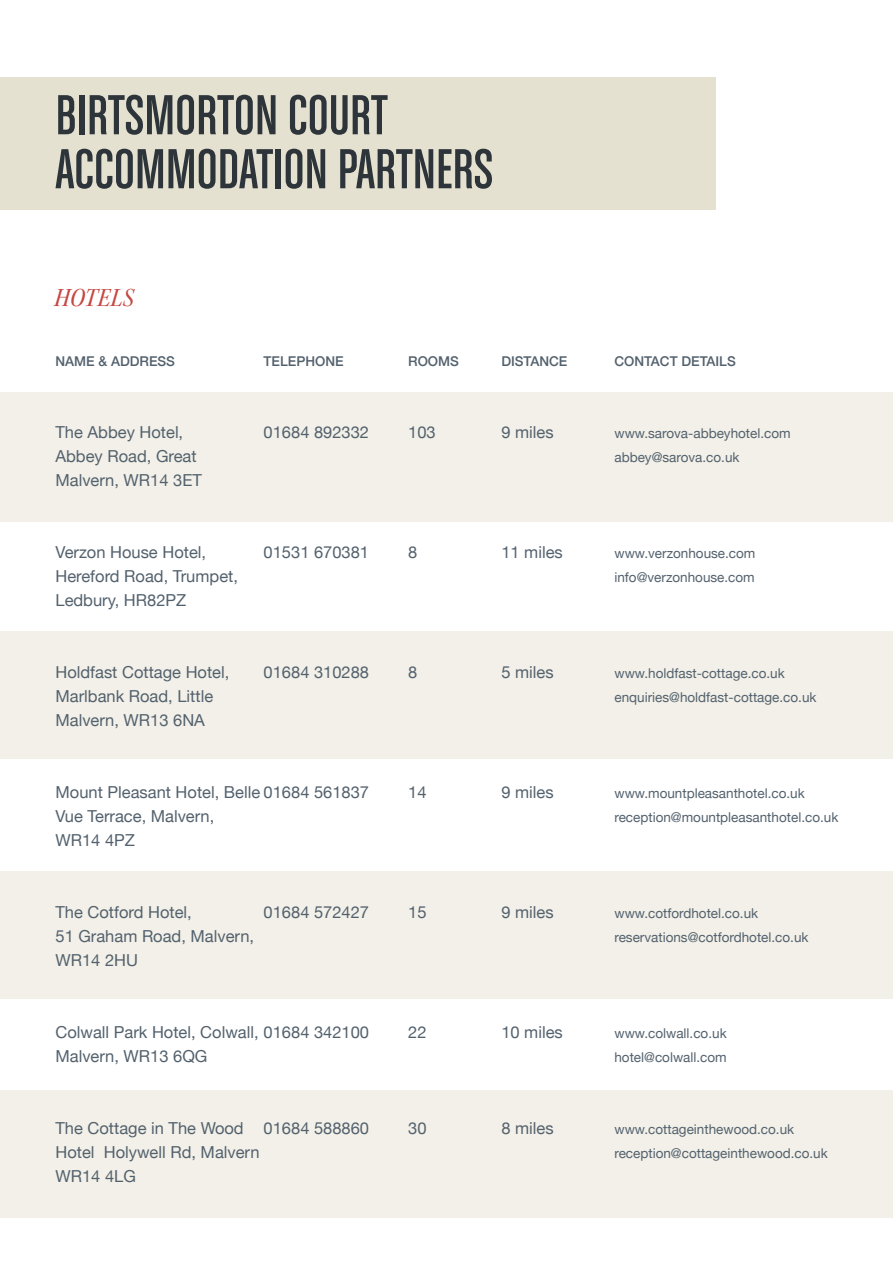
<style>
.page{position:relative;width:893px;height:1263px;background:#fff}
.page>*{position:absolute;margin:0;border:0;box-sizing:border-box;transform-origin:0 0}
.t1{font:60px/54px "Chalet Comprime Cologne Sixty";color:#2d353b}
.t2{font:27px "Kepler Std Scn It Subh";letter-spacing:.005em;color:#c54741}
.t3{font:16.5px/24px "Helvetica Neue";color:#53616d}
.t4{font:13.5px/24px "Helvetica Neue";color:#53616d}
.t5{font:500 13.5px "Helvetica Neue";color:#53616d}
</style>
<div class="page">
<div style="left:0;top:77px;width:715px;height:133px;background:#e5e1d1"></div>
<div style="left:0;top:393px;width:893px;height:129px;background:#f2f0e8"></div>
<div style="left:0;top:631px;width:893px;height:128px;background:#f2f0e8"></div>
<div style="left:0;top:872px;width:893px;height:127px;background:#f2f0e8"></div>
<div style="left:0;top:1090px;width:893px;height:127px;background:#f2f0e8"></div>
<h1 class="t1" style="left:55px;top:92px;width:439px">BIRTSMORTON COURT<br>ACCOMMODATION PARTNERS</h1>
<h2 class="t2" style="left:54px;top:282px;width:81px">HOTELS</h2>
<p class="t5" style="left:55px;top:353px;width:121px">NAME &amp; ADDRESS</p>
<p class="t5" style="left:264px;top:353px;width:82px">TELEPHONE</p>
<p class="t5" style="left:408px;top:353px;width:52px">ROOMS</p>
<p class="t5" style="left:501px;top:353px;width:68px">DISTANCE</p>
<p class="t5" style="left:614px;top:353px;width:123px">CONTACT DETAILS</p>
<p class="t3" style="left:55px;top:420px;width:148px">The Abbey Hotel,<br>Abbey Road, Great<br>Malvern, WR14 3ET</p>
<p class="t3" style="left:264px;top:420px;width:107px">01684 892332</p>
<p class="t3" style="left:408px;top:420px;width:29px">103</p>
<p class="t3" style="left:501px;top:420px;width:54px">9 miles</p>
<p class="t4" style="left:614px;top:421px;width:178px">www.sarova-abbeyhotel.com abbey@sarova.co.uk</p>
<p class="t3" style="left:55px;top:540px;width:184px">Verzon House Hotel,<br>Hereford Road, Trumpet,<br>Ledbury, HR82PZ</p>
<p class="t3" style="left:264px;top:540px;width:107px">01531 670381</p>
<p class="t3" style="left:408px;top:540px;width:11px">8</p>
<p class="t3" style="left:501px;top:540px;width:63px">11 miles</p>
<p class="t4" style="left:614px;top:541px;width:142px">www.verzonhouse.com info@verzonhouse.com</p>
<p class="t3" style="left:55px;top:660px;width:175px">Holdfast Cottage Hotel,<br>Marlbank Road, Little<br>Malvern, WR13 6NA</p>
<p class="t3" style="left:264px;top:660px;width:107px">01684 310288</p>
<p class="t3" style="left:408px;top:660px;width:11px">8</p>
<p class="t3" style="left:501px;top:660px;width:54px">5 miles</p>
<p class="t4" style="left:614px;top:661px;width:204px">www.holdfast-cottage.co.uk enquiries@holdfast-cottage.co.uk</p>
<p class="t3" style="left:55px;top:780px;width:315px">Mount Pleasant Hotel, Belle 01684 561837<br>Vue Terrace, Malvern,<br>WR14 4PZ</p>
<p class="t3" style="left:408px;top:780px;width:20px">14</p>
<p class="t3" style="left:501px;top:780px;width:54px">9 miles</p>
<p class="t4" style="left:614px;top:781px;width:225px">www.mountpleasanthotel.co.uk reception@mountpleasanthotel.co.uk</p>
<p class="t3" style="left:55px;top:900px;width:200px">The Cotford Hotel,<br>51 Graham Road, Malvern,<br>WR14 2HU</p>
<p class="t3" style="left:264px;top:900px;width:107px">01684 572427</p>
<p class="t3" style="left:408px;top:900px;width:20px">15</p>
<p class="t3" style="left:501px;top:900px;width:54px">9 miles</p>
<p class="t4" style="left:614px;top:901px;width:196px">www.cotfordhotel.co.uk reservations@cotfordhotel.co.uk</p>
<p class="t3" style="left:55px;top:1020px;width:315px">Colwall Park Hotel, Colwall, 01684 342100<br>Malvern, WR13 6QG</p>
<p class="t3" style="left:408px;top:1020px;width:20px">22</p>
<p class="t3" style="left:501px;top:1020px;width:63px">10 miles</p>
<p class="t4" style="left:614px;top:1021px;width:114px">www.colwall.co.uk hotel@colwall.com</p>
<p class="t3" style="left:55px;top:1116px;width:206px">The Cottage in The Wood<br>Hotel Holywell Rd, Malvern<br>WR14 4LG</p>
<p class="t3" style="left:264px;top:1116px;width:107px">01684 588860</p>
<p class="t3" style="left:408px;top:1116px;width:20px">30</p>
<p class="t3" style="left:501px;top:1116px;width:54px">8 miles</p>
<p class="t4" style="left:614px;top:1117px;width:215px">www.cottageinthewood.co.uk reception@cottageinthewood.co.uk</p>
</div>
